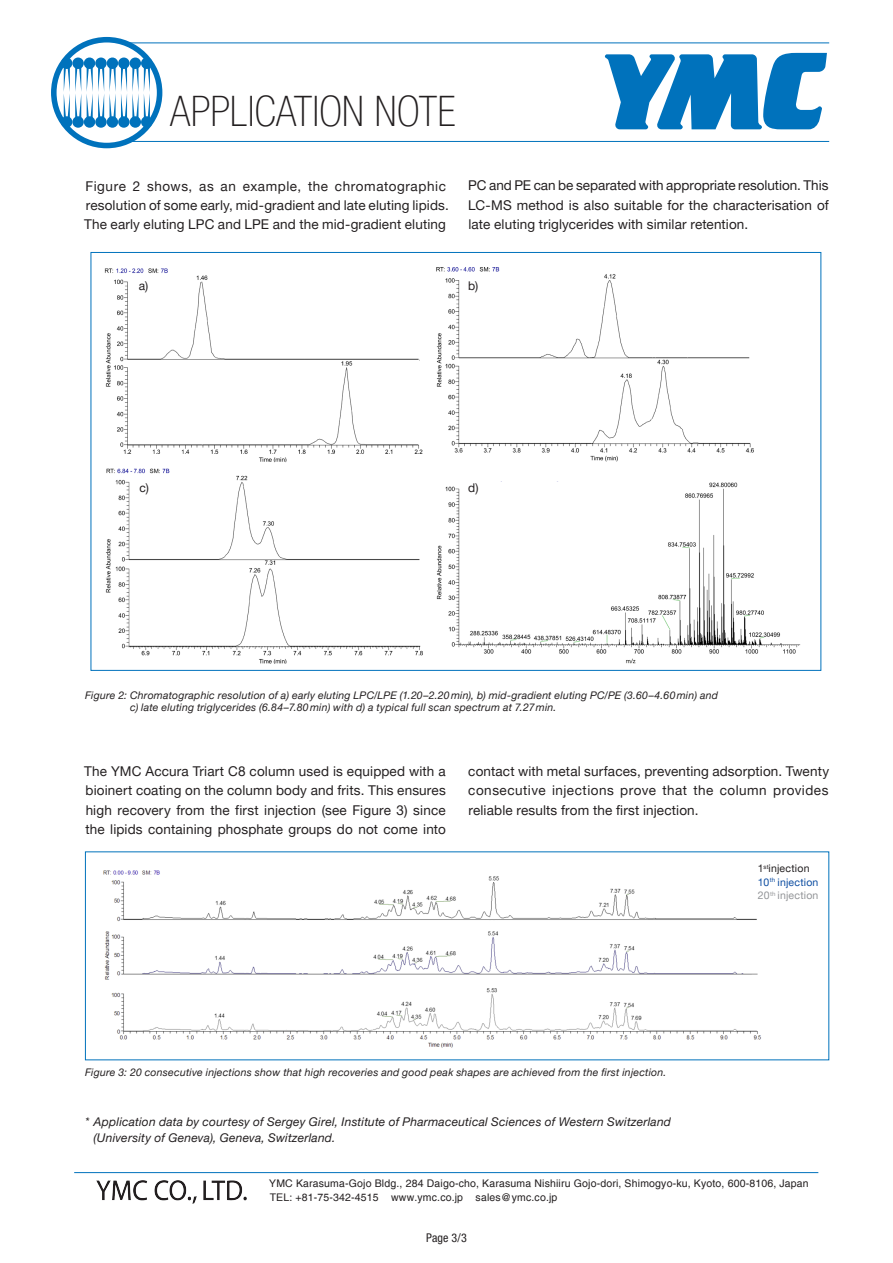
<style>
.page{position:relative;width:893px;height:1263px;background:#fff}
.page>*{position:absolute;margin:0;border:0;box-sizing:border-box;transform-origin:0 0}
.t1{font:100 condensed 42px "Helvetica Neue LT Pro";letter-spacing:.005em;color:#231f20}
.t2{font:13.5px/19.5px "Helvetica Neue LT Pro";letter-spacing:.01em;color:#231f20;text-align:justify}
.t3{font:italic 12px/16.5px "Helvetica Neue LT Pro";letter-spacing:.015em;color:#231f20}
.t4{font:12px "Helvetica Neue LT Pro";color:#231f20}
.t5{font:condensed 12px "Helvetica Neue LT Pro";color:#231f20}
.t6{font:italic 10.5px/12.6px "Helvetica Neue LT Pro";letter-spacing:.02em;color:#231f20}
.t7{font:10.5px/13.2px "Helvetica";letter-spacing:.015em;color:#231f20}
.t8{font:10.5px/13.5px "Helvetica Neue LT Pro";letter-spacing:.02em;color:#0d4da1}
.s1{color:#231f20}
.s2{color:#939598}
</style>
<div class="page">
<svg style="left:605px;top:53px;width:222px;height:76px"></svg>
<hr style="left:85px;top:43px;width:744px;height:1px;background:#0072bc">
<hr style="left:85px;top:141px;width:744px;height:1px;background:#0072bc">
<div style="left:51px;top:37px;width:111px;height:111px;background:#0072bc;border-radius:50%"></div>
<svg style="left:57px;top:42px;width:100px;height:101px;background:#edf5fa"></svg>
<div style="left:118px;top:58px;width:12px;height:11px;background:#0072bc;border-radius:50%"></div>
<div style="left:107px;top:58px;width:11px;height:11px;background:#0072bc;border-radius:50%"></div>
<div style="left:130px;top:58px;width:11px;height:11px;background:#0072bc;border-radius:50%"></div>
<div style="left:141px;top:58px;width:11px;height:11px;background:#0072bc;border-radius:50%"></div>
<div style="left:61px;top:58px;width:11px;height:11px;background:#0072bc;border-radius:50%"></div>
<div style="left:95px;top:58px;width:12px;height:11px;background:#0072bc;border-radius:50%"></div>
<div style="left:84px;top:58px;width:11px;height:11px;background:#0072bc;border-radius:50%"></div>
<div style="left:72px;top:58px;width:12px;height:11px;background:#0072bc;border-radius:50%"></div>
<div style="left:118px;top:116px;width:12px;height:12px;background:#0072bc;border-radius:50%"></div>
<div style="left:107px;top:116px;width:11px;height:12px;background:#0072bc;border-radius:50%"></div>
<div style="left:130px;top:116px;width:11px;height:12px;background:#0072bc;border-radius:50%"></div>
<svg style="left:110px;top:63px;width:28px;height:59px"></svg>
<div style="left:141px;top:116px;width:11px;height:12px;background:#0072bc;border-radius:50%"></div>
<svg style="left:144px;top:68px;width:6px;height:49px"></svg>
<div style="left:61px;top:116px;width:11px;height:12px;background:#0072bc;border-radius:50%"></div>
<div style="left:95px;top:116px;width:12px;height:12px;background:#0072bc;border-radius:50%"></div>
<div style="left:84px;top:116px;width:11px;height:12px;background:#0072bc;border-radius:50%"></div>
<svg style="left:87px;top:63px;width:17px;height:59px"></svg>
<div style="left:72px;top:116px;width:12px;height:12px;background:#0072bc;border-radius:50%"></div>
<svg style="left:64px;top:63px;width:17px;height:59px"></svg>
<img style="left:104px;top:267px;width:697px;height:397px">
<img style="left:103px;top:870px;width:658px;height:178px">
<img style="left:97px;top:1181px;width:149px;height:22px">
<hr style="left:74px;top:1172px;width:744px;height:1px;background:#0072bc">
<h1 class="t1" style="left:170px;top:87px;width:287px">APPLICATION NOTE</h1>
<p class="t2" style="left:84px;top:176px;width:366px;text-align:left">Figure 2 shows, as an example, the chromatographic resolution of some early, mid-gradient and late eluting lipids.<br>The early eluting LPC and LPE and the mid-gradient eluting</p>
<p class="t2" style="left:468px;top:176px;width:362px">PC and PE can be separated with appropriate resolution. This LC-MS method is also suitable for the characterisation of late eluting triglycerides with similar retention.</p>
<p class="t4" style="left:139px;top:279px;width:11px">a)</p>
<p class="t4" style="left:468px;top:279px;width:12px">b)</p>
<p class="t4" style="left:140px;top:480px;width:11px">c)</p>
<p class="t4" style="left:468px;top:480px;width:12px">d)</p>
<p class="t6" style="left:130px;top:688px;width:589px;text-indent:-45px">Figure 2: Chromatographic resolution of a) early eluting LPC/LPE (1.20–2.20min), b) mid-gradient eluting PC/PE (3.60–4.60min) and c) late eluting triglycerides (6.84–7.80min) with d) a typical full scan spectrum at 7.27min.</p>
<p class="t2" style="left:84px;top:761px;width:363px">The YMC Accura Triart C8 column used is equipped with a bioinert coating on the column body and frits. This ensures high recovery from the first injection (see Figure 3) since the lipids containing phosphate groups do not come into</p>
<p class="t2" style="left:468px;top:761px;width:362px">contact with metal surfaces, preventing adsorption. Twenty consecutive injections prove that the column provides reliable results from the first injection.</p>
<p class="t6" style="left:85px;top:1066px;width:583px">Figure 3: 20 consecutive injections show that high recoveries and good peak shapes are achieved from the first injection.</p>
<p class="t3" style="left:94px;top:1113px;width:579px;text-indent:-9px">* Application data by courtesy of Sergey Girel, Institute of Pharmaceutical Sciences of Western Switzerland (University of Geneva), Geneva, Switzerland.</p>
<p class="t8" style="left:758px;top:861px;width:62px"><span class="s1">1</span><sup>st</sup><span class="s1">injection<br></span>10<sup>th</sup> injection<br><span class="s2">20</span><sup>th</sup> <span class="s2">injection</span></p>
<p class="t7" style="left:269px;top:1177px;width:541px">YMC Karasuma-Gojo Bldg., 284 Daigo-cho, Karasuma Nishiiru Gojo-dori, Shimogyo-ku, Kyoto, 600-8106, Japan<br>TEL: +81-75-342-4515 www.ymc.co.jp sales@ymc.co.jp</p>
<p class="t5" style="left:426px;top:1230px;width:42px">Page 3/3</p>
</div>
